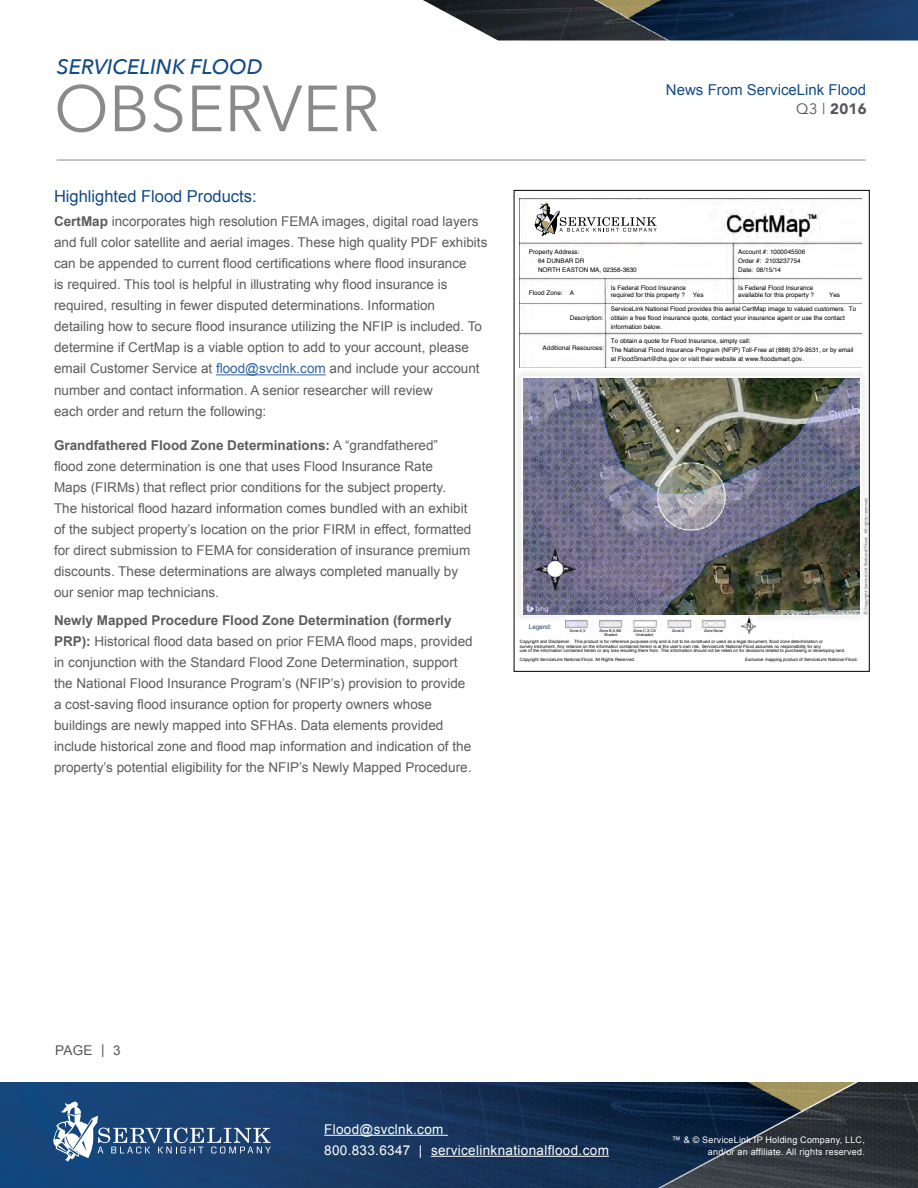
<style>
.page{position:relative;width:918px;height:1188px;background:#fff}
.page>*{position:absolute;margin:0;border:0;box-sizing:border-box;transform-origin:0 0}
.t1{font:64.5px "Avenir Next";color:#8a8a8d}
.t2{font:italic 500 21px "Avenir Next";color:#114b86}
.t3{font:16.5px "Arial";color:#114b86}
.t4{font:15px "Arial";color:#114b86}
.t5{font:900 15px "Avenir";color:#55565a}
.t6{font:13.5px/21px "Arial";color:#5c5c5f}
.t7{font:13.5px/21px "Arial";letter-spacing:.025em;color:#fff}
.t8{font:13.5px "Arial";color:#55565a}
.t9{font:9px/12px "Arial";letter-spacing:.025em;color:#fff;text-align:right}
.t10{font:6.3px/9.1px "Helvetica";color:#000}
.t11{font:6.3px "Helvetica";color:#1f4066}
.t12{font:4.35px/4.5px "Helvetica";color:#000}
.t13{font:3.75px/4.5px "Helvetica";color:#000;text-align:center}
.s1{font-weight:700}
.s2{color:#2f63a2}
.s3{font-weight:400}
</style>
<div class="page">
<img style="left:0;top:1082px;width:918px;height:106px">
<img style="left:423px;top:0;width:495px;height:40px">
<hr style="left:57px;top:160px;width:808px;height:1px;background:#8a8a8d">
<hr style="left:324px;top:1135px;width:124px;height:1px;background:#fff">
<hr style="left:431px;top:1156px;width:178px;height:1px;background:#fff">
<svg style="left:53px;top:1102px;width:218px;height:60px"></svg>
<hr style="left:216px;top:374px;width:110px;height:1px;background:#2f63a2">
<img style="left:520px;top:198px;width:341px;height:170px">
<div style="left:518px;top:372px;width:349px;height:246px;background:#f6f6f6"></div>
<img style="left:523px;top:378px;width:337px;height:237px">
<img style="left:565px;top:617px;width:190px;height:17px">
<div style="left:527px;top:200px;width:152px;height:40px;background:#fff"></div>
<svg style="left:535px;top:203px;width:122px;height:33px"></svg>
<h2 class="t2" style="left:57px;top:49px;width:207px">SERVICELINK FLOOD</h2>
<h1 class="t1" style="left:54px;top:54px;width:327px">OBSERVER</h1>
<p class="t3" style="left:54px;top:186px;width:204px">Highlighted Flood Products:</p>
<p class="t6" style="left:54px;top:211px;width:435px"><span class="s1">CertMap</span> incorporates high resolution FEMA images, digital road layers and full color satellite and aerial images. These high quality PDF exhibits can be appended to current flood certifications where flood insurance<br>is required. This tool is helpful in illustrating why flood insurance is required, resulting in fewer disputed determinations. Information detailing how to secure flood insurance utilizing the NFIP is included. To determine if CertMap is a viable option to add to your account, please email Customer Service at <span class="s2">flood@svclnk.com</span> and include your account number and contact information. A senior researcher will review<br>each order and return the following:</p>
<p class="t6" style="left:54px;top:435px;width:419px"><span class="s1">Grandfathered Flood Zone Determinations:</span> A “grandfathered”<br>flood zone determination is one that uses Flood Insurance Rate<br>Maps (FIRMs) that reflect prior conditions for the subject property.<br>The historical flood hazard information comes bundled with an exhibit of the subject property’s location on the prior FIRM in effect, formatted for direct submission to FEMA for consideration of insurance premium discounts. These determinations are always completed manually by our senior map technicians.</p>
<p class="t6" style="left:54px;top:610px;width:420px"><span class="s1">Newly Mapped Procedure Flood Zone Determination (formerly PRP):</span> Historical flood data based on prior FEMA flood maps, provided in conjunction with the Standard Flood Zone Determination, support the National Flood Insurance Program’s (NFIP’s) provision to provide a cost-saving flood insurance option for property owners whose buildings are newly mapped into SFHAs. Data elements provided include historical zone and flood map information and indication of the property’s potential eligibility for the NFIP’s Newly Mapped Procedure.</p>
<p class="t4" style="left:666px;top:80px;width:202px">News From ServiceLink Flood</p>
<p class="t5" style="left:796px;top:96px;width:72px"><span class="s3">Q3 |</span> 2016</p>
<p class="t10" style="left:529px;top:247px;width:52px">Property Address:</p>
<p class="t10" style="left:529px;top:288px;width:35px">Flood Zone:</p>
<p class="t10" style="left:611px;top:285px;width:77px;line-height:6.8px">Is Federal Flood Insurance required for this property ?</p>
<p class="t10" style="left:738px;top:285px;width:77px;line-height:6.8px">Is Federal Flood Insurance available for this property ?</p>
<p class="t10" style="left:570px;top:313px;width:35px">Description:</p>
<p class="t10" style="left:543px;top:343px;width:63px">Additional Resources:</p>
<p class="t10" style="left:738px;top:247px;width:68px">Account #: 1000045506</p>
<p class="t10" style="left:738px;top:256px;width:25px">Order #:</p>
<p class="t10" style="left:538px;top:256px;width:100px">64 DUNBAR DR<br>NORTH EASTON MA, 02356-3630</p>
<p class="t10" style="left:570px;top:288px;width:6px">A</p>
<p class="t10" style="left:766px;top:256px;width:37px">2103237754</p>
<p class="t10" style="left:738px;top:266px;width:17px">Date:</p>
<p class="t10" style="left:756px;top:266px;width:26px">08/15/14</p>
<p class="t10" style="left:611px;top:288px;width:247px;line-height:13.6px;text-indent:218px">Yes<br>ServiceLink National Flood provides this aerial CertMap image to valued customers. To</p>
<p class="t10" style="left:611px;top:313px;width:235px">obtain a free flood insurance quote, contact your insurance agent or use the contact information below.</p>
<p class="t10" style="left:611px;top:336px;width:244px">To obtain a quote for Flood Insurance, simply call:<br>The National Flood Insurance Program (NFIP) Toll-Free at (888) 379-9531, or by email at FloodSmart@dhs.gov or visit their website at www.floodsmart.gov.</p>
<p class="t10" style="left:693px;top:291px;width:12px">Yes</p>
<p class="t11" style="left:529px;top:622px;width:24px">Legend:</p>
<p class="t13" style="left:570px;top:628px;width:17px">Zone A,V</p>
<p class="t13" style="left:599px;top:628px;width:23px">Zone B,X,BX<br>Shaded</p>
<p class="t13" style="left:634px;top:628px;width:24px">Zone C,X,CX<br>Unshaded</p>
<p class="t13" style="left:672px;top:628px;width:14px">Zone D</p>
<p class="t13" style="left:704px;top:628px;width:20px">Zone None</p>
<p class="t12" style="left:520px;top:639px;width:327px">Copyright and Disclaimer. This product is for reference purposes only and is not to be construed or used as a legal document, flood zone determination or<br>survey instrument. Any reliance on the information contained herein is at the user's own risk. ServiceLink National Flood assumes no responsibility for any<br>use of the information contained herein or any loss resulting there from. This information should not be relied on for decisions related to purchasing or developing land.</p>
<p class="t12" style="left:520px;top:658px;width:117px">Copyright ServiceLink National Flood. All Rights Reserved.</p>
<p class="t12" style="left:745px;top:658px;width:114px">Exclusive mapping product of ServiceLink National Flood.</p>
<p class="t8" style="left:55px;top:1042px;width:67px">PAGE | 3</p>
<p class="t7" style="left:324px;top:1119px;width:286px">Flood@svclnk.com<br>800.833.6347 | servicelinknationalflood.com</p>
<p class="t9" style="left:672px;top:1134px;width:195px">™ &amp; © ServiceLink IP Holding Company, LLC, and/or an affiliate. All rights reserved.</p>
</div>
